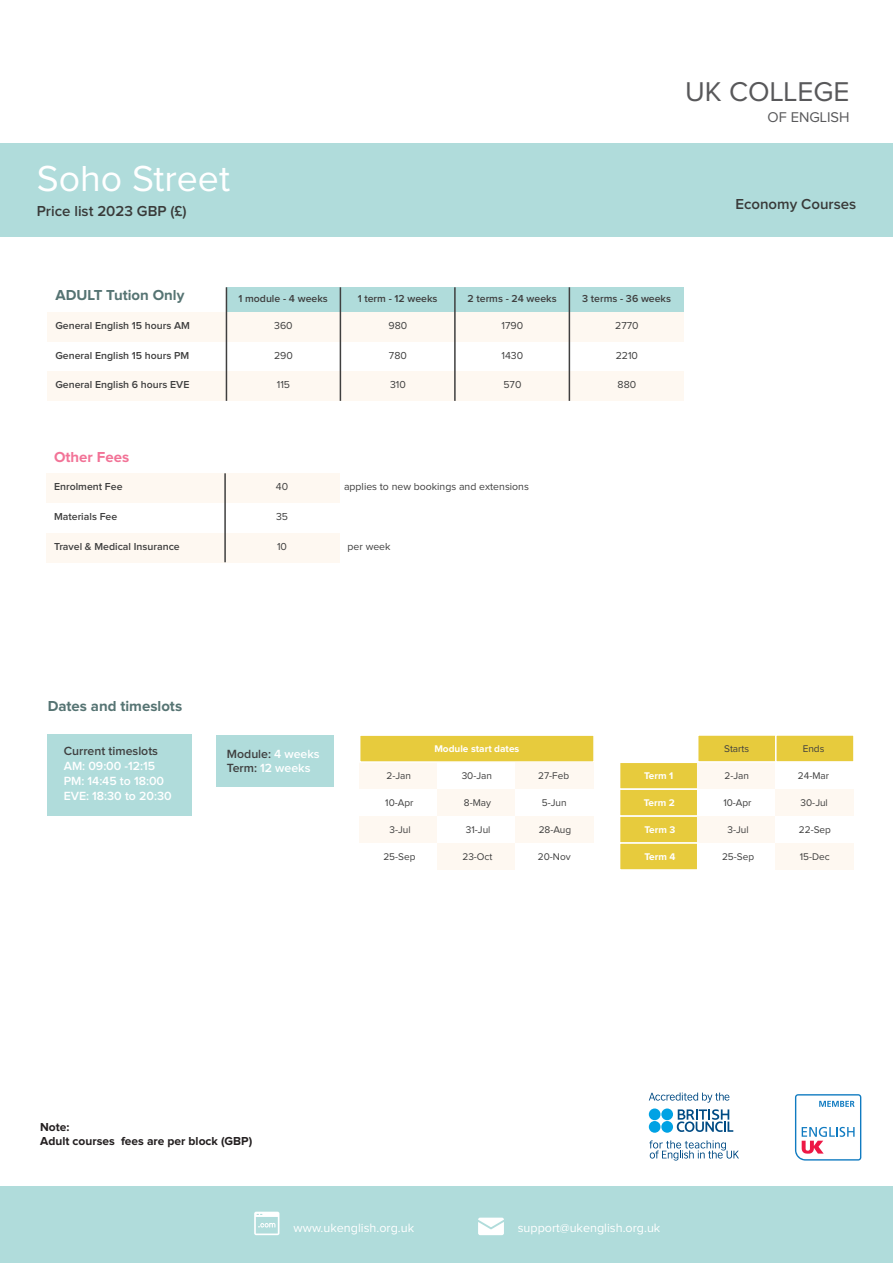
<style>
.page{position:relative;width:893px;height:1263px;background:#fff}
.page>*{position:absolute;margin:0;border:0;box-sizing:border-box;transform-origin:0 0}
.t1{font:37.5px "Proxima Nova";color:#fff}
.t2{font:28.2px "Proxima Nova";color:#58585a}
.t3{font:600 15px "Proxima Nova";color:#393a39}
.t4{font:700 15px "Proxima Nova";color:#567473}
.t5{font:700 15px "Proxima Nova";color:#f27397}
.t6{font:14.7px "Proxima Nova";color:#58585a}
.t7{font:12.6px "Proxima Nova";color:#fff}
.t8{font:600 12.3px/14.7px "Proxima Nova";color:#fff}
.t9{font:600 12.3px "Proxima Nova";color:#3f3f3f}
.t10{font:700 12px/14.4px "Proxima Nova";color:#231f20}
.t11{font:600 10.5px "Proxima Nova";color:#3f3f3f}
.t12{font:10.5px "Proxima Nova";color:#3f3f3f}
.t13{font:10.05px "Proxima Nova";color:#3f3f3f}
.t14{font:700 10.05px "Proxima Nova";color:#fff}
.s1{color:#3f3f3f}
</style>
<div class="page">
<div style="left:0;top:144px;width:893px;height:93px;background:#b0dcdb"></div>
<div style="left:48px;top:371px;width:636px;height:30px;background:#fef6ec"></div>
<div style="left:226px;top:288px;width:458px;height:24px;background:#b0dcdb"></div>
<div style="left:48px;top:312px;width:636px;height:29px;background:#fef6ec"></div>
<hr style="left:226px;top:287px;width:1px;height:114px;background:#3f3f3f">
<hr style="left:340px;top:287px;width:1px;height:114px;background:#3f3f3f">
<hr style="left:454px;top:287px;width:2px;height:114px;background:#3f3f3f">
<hr style="left:569px;top:287px;width:1px;height:114px;background:#3f3f3f">
<div style="left:46px;top:533px;width:294px;height:29px;background:#fef6ec"></div>
<div style="left:46px;top:473px;width:294px;height:30px;background:#fef6ec"></div>
<hr style="left:224px;top:473px;width:2px;height:89px;background:#3f3f3f">
<div style="left:0;top:1187px;width:893px;height:76px;background:#b0dcdb"></div>
<svg style="left:254px;top:1212px;width:25px;height:23px"></svg>
<svg style="left:478px;top:1217px;width:26px;height:18px"></svg>
<svg style="left:795px;top:1094px;width:66px;height:66px"></svg>
<svg style="left:649px;top:1092px;width:80px;height:10px"></svg>
<svg style="left:649px;top:1140px;width:90px;height:20px"></svg>
<svg style="left:677px;top:1109px;width:56px;height:23px"></svg>
<div style="left:649px;top:1108px;width:11px;height:12px;background:#00a2e4;border-radius:50%"></div>
<div style="left:661px;top:1108px;width:12px;height:12px;background:#00a2e4;border-radius:50%"></div>
<div style="left:649px;top:1121px;width:11px;height:12px;background:#00a2e4;border-radius:50%"></div>
<div style="left:661px;top:1121px;width:12px;height:12px;background:#00a2e4;border-radius:50%"></div>
<div style="left:48px;top:734px;width:144px;height:82px;background:#b0dcdb"></div>
<div style="left:216px;top:735px;width:118px;height:51px;background:#b0dcdb"></div>
<div style="left:360px;top:762px;width:78px;height:27px;background:#fef6ec"></div>
<div style="left:360px;top:816px;width:78px;height:27px;background:#fef6ec"></div>
<div style="left:359px;top:734px;width:236px;height:29px;background:#e7cb3d;border:2px solid #fff"></div>
<div style="left:516px;top:762px;width:78px;height:27px;background:#fef6ec"></div>
<div style="left:438px;top:789px;width:78px;height:27px;background:#fef6ec"></div>
<div style="left:516px;top:816px;width:78px;height:27px;background:#fef6ec"></div>
<div style="left:438px;top:843px;width:78px;height:27px;background:#fef6ec"></div>
<div style="left:619px;top:761px;width:79px;height:29px;background:#e7cb3d;border:2px solid #fff"></div>
<div style="left:698px;top:762px;width:78px;height:27px;background:#fef6ec"></div>
<div style="left:619px;top:788px;width:79px;height:29px;background:#e7cb3d;border:2px solid #fff"></div>
<div style="left:776px;top:789px;width:78px;height:27px;background:#fef6ec"></div>
<div style="left:619px;top:815px;width:79px;height:29px;background:#e7cb3d;border:2px solid #fff"></div>
<div style="left:698px;top:816px;width:78px;height:27px;background:#fef6ec"></div>
<div style="left:697px;top:734px;width:80px;height:29px;background:#e7cb3d;border:2px solid #fff"></div>
<div style="left:775px;top:734px;width:80px;height:29px;background:#e7cb3d;border:2px solid #fff"></div>
<div style="left:619px;top:842px;width:79px;height:29px;background:#e7cb3d;border:2px solid #fff"></div>
<div style="left:776px;top:843px;width:78px;height:27px;background:#fef6ec"></div>
<h1 class="t1" style="left:37px;top:162px;width:195px">Soho Street</h1>
<h3 class="t3" style="left:37px;top:204px;width:152px">Price list 2023 GBP (£)</h3>
<h2 class="t2" style="left:685px;top:79px;width:166px">UK COLLEGE</h2>
<h3 class="t6" style="left:768px;top:111px;width:83px">OF ENGLISH</h3>
<h3 class="t3" style="left:735px;top:197px;width:122px">Economy Courses</h3>
<h3 class="t4" style="left:55px;top:289px;width:130px">ADULT Tution Only</h3>
<p class="t11" style="left:55px;top:321px;width:136px">General English 15 hours AM</p>
<p class="t11" style="left:238px;top:294px;width:91px">1 module - 4 weeks</p>
<p class="t12" style="left:274px;top:321px;width:20px">360</p>
<p class="t11" style="left:358px;top:294px;width:81px">1 term - 12 weeks</p>
<p class="t12" style="left:389px;top:321px;width:20px">980</p>
<p class="t11" style="left:467px;top:294px;width:91px">2 terms - 24 weeks</p>
<p class="t12" style="left:502px;top:321px;width:23px">1790</p>
<p class="t11" style="left:582px;top:294px;width:91px">3 terms - 36 weeks</p>
<p class="t12" style="left:615px;top:321px;width:25px">2770</p>
<p class="t11" style="left:55px;top:350px;width:135px">General English 15 hours PM</p>
<p class="t12" style="left:274px;top:350px;width:20px">290</p>
<p class="t12" style="left:389px;top:350px;width:19px">780</p>
<p class="t12" style="left:502px;top:350px;width:23px">1430</p>
<p class="t12" style="left:616px;top:350px;width:24px">2210</p>
<p class="t11" style="left:55px;top:380px;width:135px">General English 6 hours EVE</p>
<p class="t12" style="left:277px;top:380px;width:15px">115</p>
<p class="t12" style="left:390px;top:380px;width:17px">310</p>
<p class="t12" style="left:503px;top:380px;width:20px">570</p>
<p class="t12" style="left:618px;top:380px;width:20px">880</p>
<h3 class="t5" style="left:54px;top:450px;width:77px">Other Fees</h3>
<p class="t11" style="left:54px;top:482px;width:70px">Enrolment Fee</p>
<p class="t12" style="left:276px;top:482px;width:14px">40</p>
<p class="t12" style="left:344px;top:482px;width:186px">applies to new bookings and extensions</p>
<p class="t11" style="left:54px;top:512px;width:65px">Materials Fee</p>
<p class="t12" style="left:276px;top:512px;width:14px">35</p>
<p class="t11" style="left:54px;top:541px;width:127px">Travel &amp; Medical Insurance</p>
<p class="t12" style="left:277px;top:541px;width:11px">10</p>
<p class="t12" style="left:348px;top:541px;width:45px">per week</p>
<h3 class="t4" style="left:48px;top:700px;width:136px">Dates and timeslots</h3>
<p class="t9" style="left:64px;top:746px;width:96px">Current timeslots</p>
<p class="t8" style="left:64px;top:759px;width:109px">AM: 09:00 -12:15<br>PM: 14:45 to 18:00<br>EVE: 18:30 to 20:30</p>
<p class="t8" style="left:227px;top:747px;width:94px"><span class="s1">Module:</span> 4 weeks<br><span class="s1">Term:</span> 12 weeks</p>
<p class="t13" style="left:386px;top:771px;width:26px">2-Jan</p>
<p class="t13" style="left:385px;top:798px;width:30px">10-Apr</p>
<p class="t13" style="left:389px;top:825px;width:23px">3-Jul</p>
<p class="t13" style="left:383px;top:852px;width:34px">25-Sep</p>
<p class="t14" style="left:434px;top:744px;width:87px">Module start dates</p>
<p class="t13" style="left:462px;top:771px;width:32px">30-Jan</p>
<p class="t13" style="left:538px;top:771px;width:33px">27-Feb</p>
<p class="t13" style="left:464px;top:798px;width:29px">8-May</p>
<p class="t13" style="left:542px;top:798px;width:26px">5-Jun</p>
<p class="t13" style="left:466px;top:825px;width:26px">31-Jul</p>
<p class="t13" style="left:539px;top:825px;width:34px">28-Aug</p>
<p class="t13" style="left:462px;top:852px;width:32px">23-Oct</p>
<p class="t13" style="left:538px;top:852px;width:34px">20-Nov</p>
<p class="t13" style="left:724px;top:744px;width:26px">Starts</p>
<p class="t13" style="left:803px;top:744px;width:23px">Ends</p>
<p class="t14" style="left:644px;top:771px;width:31px">Term 1</p>
<p class="t13" style="left:724px;top:771px;width:26px">2-Jan</p>
<p class="t13" style="left:798px;top:771px;width:33px">24-Mar</p>
<p class="t14" style="left:644px;top:798px;width:33px">Term 2</p>
<p class="t13" style="left:723px;top:798px;width:30px">10-Apr</p>
<p class="t13" style="left:801px;top:798px;width:29px">30-Jul</p>
<p class="t14" style="left:644px;top:825px;width:33px">Term 3</p>
<p class="t13" style="left:727px;top:825px;width:23px">3-Jul</p>
<p class="t13" style="left:799px;top:825px;width:34px">22-Sep</p>
<p class="t14" style="left:644px;top:852px;width:33px">Term 4</p>
<p class="t13" style="left:722px;top:852px;width:34px">25-Sep</p>
<p class="t13" style="left:800px;top:852px;width:31px">15-Dec</p>
<p class="t10" style="left:40px;top:1120px;width:214px">Note:<br>Adult courses fees are per block (GBP)</p>
<p class="t7" style="left:294px;top:1222px;width:122px">www.ukenglish.org.uk</p>
<p class="t7" style="left:518px;top:1222px;width:144px">support@ukenglish.org.uk</p>
</div>
